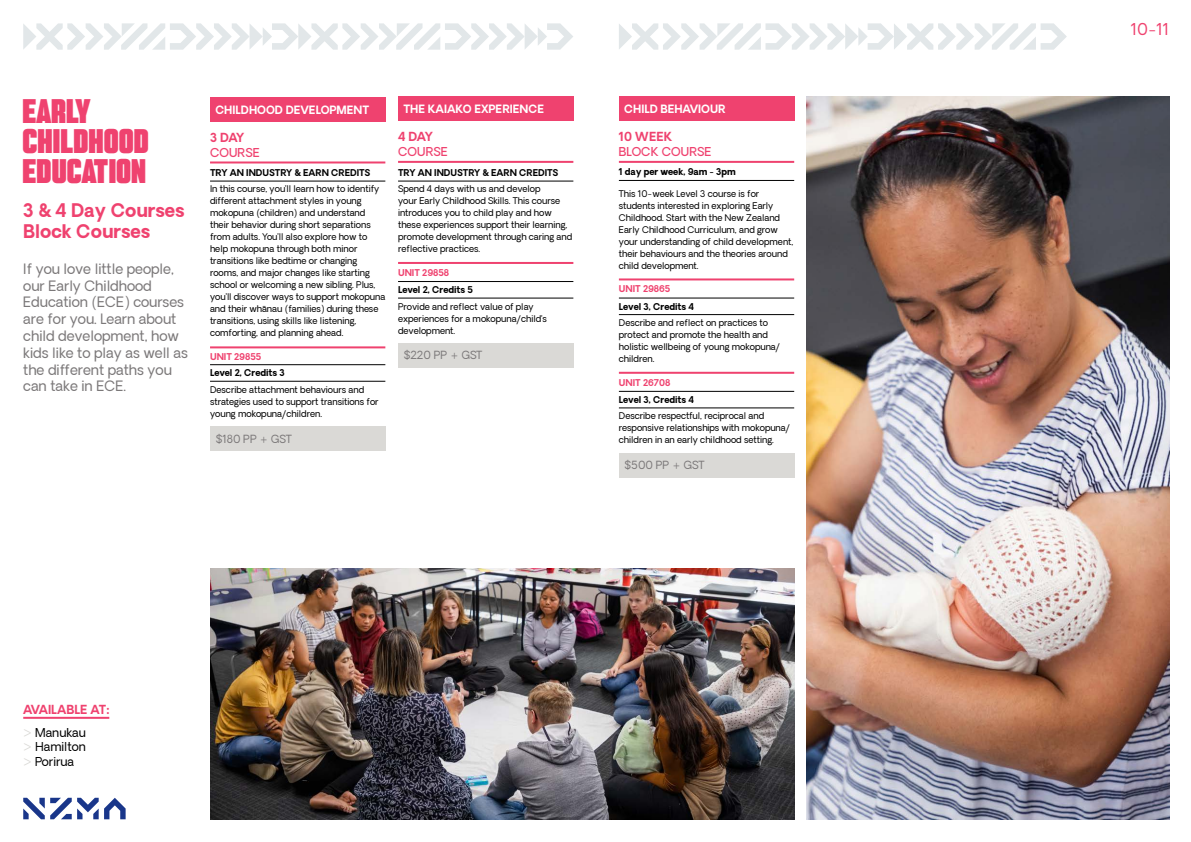
<style>
.page{position:relative;width:1191px;height:842px;background:#fff}
.page>*{position:absolute;margin:0;border:0;box-sizing:border-box;transform-origin:0 0}
.t1{font:35px "Boldine";color:#ef426f}
.t2{font:700 18px "Oakes Grotesk";color:#ef426f}
.t3{font:16px "Oakes Grotesk";color:#ef426f}
.t4{font:14px/16.8px "Oakes Grotesk";color:#7b7879}
.t5{font:700 12px "Oakes Grotesk";color:#ef426f}
.t6{font:12px "Oakes Grotesk";color:#000}
.t7{font:500 12px "Oakes Grotesk";color:#ef426f}
.t8{font:700 11px "Oakes Grotesk";color:#fff}
.t9{font:11px "Oakes Grotesk";color:#7b7879}
.t10{font:9px/12px "Oakes Grotesk";color:#000}
.t11{font:700 9px "Oakes Grotesk";color:#000}
.t12{font:700 9px "Oakes Grotesk";color:#ef426f}
.s1{color:#dad9d6}
</style>
<div class="page">
<div style="left:210px;top:97px;width:175px;height:25px;background:#ef426f"></div>
<div style="left:210px;top:427px;width:175px;height:24px;background:#dad9d6"></div>
<hr style="left:23px;top:717px;width:86px;height:2px;background:#ef426f">
<hr style="left:210px;top:161px;width:175px;height:2px;background:#ef426f">
<hr style="left:210px;top:181px;width:175px;height:1px;background:#000">
<hr style="left:210px;top:364px;width:175px;height:1px;background:#000">
<hr style="left:210px;top:381px;width:175px;height:1px;background:#000">
<svg style="left:23px;top:23px;width:550px;height:27px"></svg>
<svg style="left:619px;top:23px;width:447px;height:27px"></svg>
<svg style="left:23px;top:798px;width:103px;height:21px"></svg>
<img style="left:210px;top:568px;width:584px;height:251px">
<img style="left:806px;top:96px;width:363px;height:723px">
<div style="left:619px;top:97px;width:175px;height:24px;background:#ef426f"></div>
<div style="left:398px;top:97px;width:175px;height:24px;background:#ef426f"></div>
<hr style="left:619px;top:161px;width:175px;height:2px;background:#ef426f">
<hr style="left:398px;top:161px;width:175px;height:2px;background:#ef426f">
<hr style="left:619px;top:180px;width:175px;height:1px;background:#000">
<hr style="left:398px;top:181px;width:175px;height:1px;background:#000">
<div style="left:619px;top:453px;width:175px;height:24px;background:#dad9d6"></div>
<div style="left:398px;top:343px;width:175px;height:24px;background:#dad9d6"></div>
<hr style="left:619px;top:278px;width:175px;height:2px;background:#ef426f">
<hr style="left:398px;top:262px;width:175px;height:2px;background:#ef426f">
<hr style="left:619px;top:372px;width:175px;height:2px;background:#ef426f">
<hr style="left:619px;top:298px;width:175px;height:1px;background:#000">
<hr style="left:398px;top:281px;width:175px;height:1px;background:#000">
<hr style="left:619px;top:391px;width:175px;height:1px;background:#000">
<hr style="left:619px;top:314px;width:175px;height:1px;background:#000">
<hr style="left:398px;top:298px;width:175px;height:1px;background:#000">
<hr style="left:619px;top:407px;width:175px;height:1px;background:#000">
<hr style="left:210px;top:346px;width:175px;height:2px;background:#ef426f">
<p class="t1" style="left:23px;top:90px;width:70px">EARLY</p>
<p class="t1" style="left:23px;top:120px;width:128px">CHILDHOOD</p>
<p class="t1" style="left:23px;top:150px;width:125px">EDUCATION</p>
<p class="t2" style="left:23px;top:198px;width:163px">3 &amp; 4 Day Courses</p>
<p class="t2" style="left:23px;top:220px;width:128px">Block Courses</p>
<p class="t4" style="left:23px;top:261px;width:166px">If you love little people, our Early Childhood<br>Education (ECE) courses are for you. Learn about child development, how kids like to play as well as the different paths you can take in ECE.</p>
<p class="t8" style="left:215px;top:102px;width:155px">CHILDHOOD DEVELOPMENT</p>
<p class="t5" style="left:210px;top:130px;width:36px">3 DAY</p>
<p class="t7" style="left:210px;top:144px;width:51px">COURSE</p>
<p class="t11" style="left:210px;top:166px;width:162px">TRY AN INDUSTRY &amp; EARN CREDITS</p>
<p class="t10" style="left:210px;top:183px;width:177px">In this course, you’ll learn how to identify different attachment styles in young mokopuna (children) and understand their behavior during short separations from adults. You’ll also explore how to help mokopuna through both minor transitions like bedtime or changing rooms, and major changes like starting school or welcoming a new sibling. Plus, you’ll discover ways to support mokopuna and their whānau (families) during these transitions, using skills like listening, comforting, and planning ahead.</p>
<p class="t12" style="left:210px;top:350px;width:53px">UNIT 29855</p>
<p class="t11" style="left:210px;top:366px;width:76px">Level 2, Credits 3</p>
<p class="t10" style="left:210px;top:384px;width:170px">Describe attachment behaviours and strategies used to support transitions for young mokopuna/children.</p>
<p class="t9" style="left:215px;top:432px;width:78px">$180 PP + GST</p>
<p class="t8" style="left:403px;top:102px;width:142px">THE KAIAKO EXPERIENCE</p>
<p class="t8" style="left:624px;top:102px;width:103px">CHILD BEHAVIOUR</p>
<p class="t5" style="left:619px;top:129px;width:55px">10 WEEK</p>
<p class="t7" style="left:619px;top:144px;width:94px">BLOCK COURSE</p>
<p class="t5" style="left:398px;top:129px;width:36px">4 DAY</p>
<p class="t7" style="left:398px;top:144px;width:51px">COURSE</p>
<p class="t11" style="left:398px;top:166px;width:162px">TRY AN INDUSTRY &amp; EARN CREDITS</p>
<p class="t10" style="left:398px;top:183px;width:176px">Spend 4 days with us and develop<br>your Early Childhood Skills. This course introduces you to child play and how these experiences support their learning, promote development through caring and reflective practices.</p>
<p class="t12" style="left:398px;top:267px;width:53px">UNIT 29858</p>
<p class="t11" style="left:398px;top:284px;width:76px">Level 2, Credits 5</p>
<p class="t10" style="left:398px;top:300px;width:150px">Provide and reflect value of play experiences for a mokopuna/child’s development.</p>
<p class="t9" style="left:403px;top:348px;width:81px">$220 PP + GST</p>
<p class="t11" style="left:619px;top:166px;width:118px">1 day per week, 9am - 3pm</p>
<p class="t10" style="left:619px;top:188px;width:176px">This 10-week Level 3 course is for students interested in exploring Early Childhood. Start with the New Zealand Early Childhood Curriculum, and grow your understanding of child development,</p>
<p class="t10" style="left:619px;top:248px;width:170px">their behaviours and the theories around child development.</p>
<p class="t12" style="left:619px;top:283px;width:53px">UNIT 29865</p>
<p class="t11" style="left:619px;top:300px;width:77px">Level 3, Credits 4</p>
<p class="t10" style="left:619px;top:317px;width:163px">Describe and reflect on practices to protect and promote the health and holistic wellbeing of young mokopuna/ children.</p>
<p class="t12" style="left:619px;top:376px;width:53px">UNIT 26708</p>
<p class="t11" style="left:619px;top:394px;width:77px">Level 3, Credits 4</p>
<p class="t10" style="left:619px;top:410px;width:173px">Describe respectful, reciprocal and responsive relationships with mokopuna/ children in an early childhood setting.</p>
<p class="t9" style="left:624px;top:458px;width:82px">$500 PP + GST</p>
<p class="t5" style="left:23px;top:701px;width:88px">AVAILABLE AT:</p>
<p class="t6" style="left:23px;top:724px;width:64px"><span class="s1">&gt;</span> Manukau</p>
<p class="t6" style="left:23px;top:739px;width:64px"><span class="s1">&gt;</span> Hamilton</p>
<p class="t6" style="left:23px;top:753px;width:52px"><span class="s1">&gt;</span> Porirua</p>
<p class="t3" style="left:1131px;top:19px;width:40px">10-11</p>
</div>
